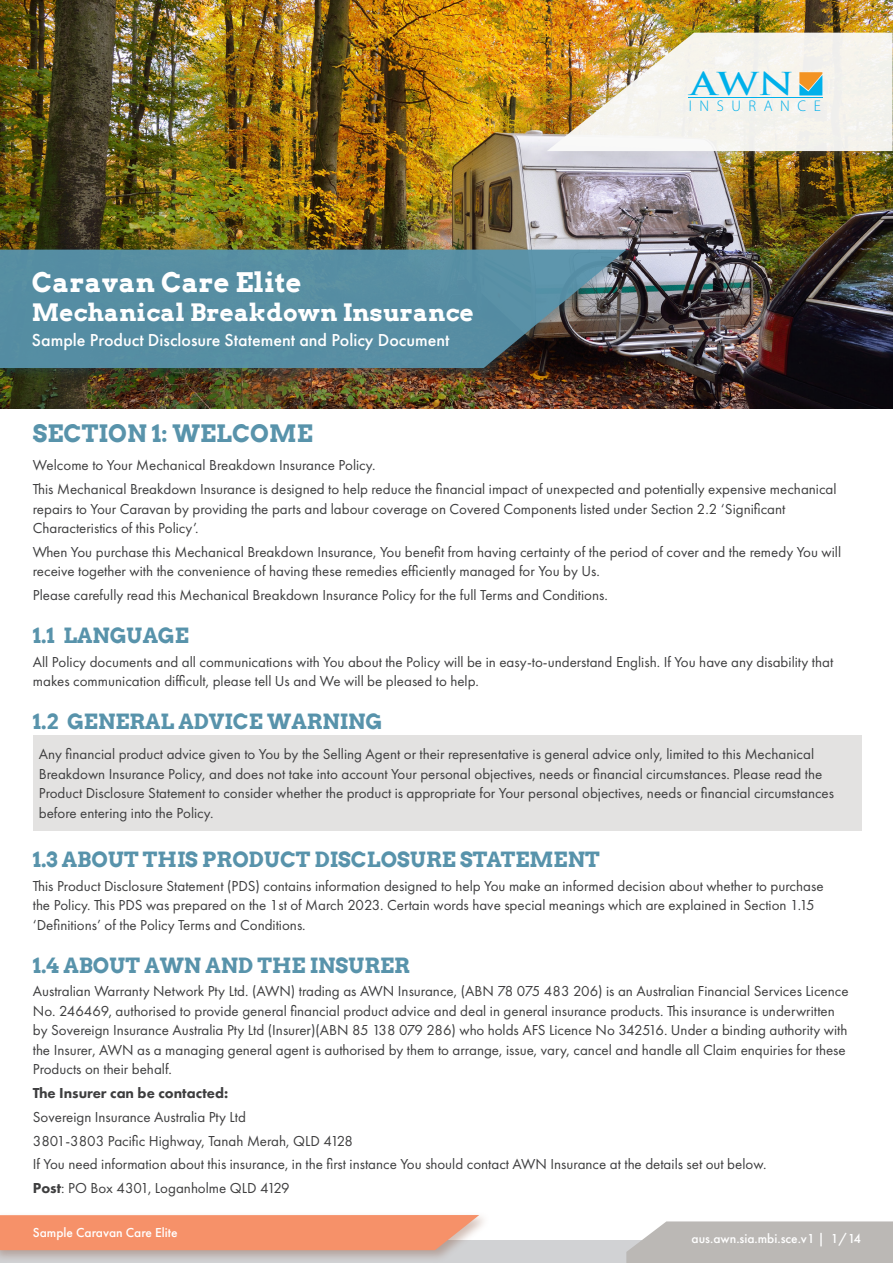
<style>
.page{position:relative;width:893px;height:1263px;background:#fff}
.page>*{position:absolute;margin:0;border:0;box-sizing:border-box;transform-origin:0 0}
.t1{font:700 30.75px "Trajan Pro";color:#00b0ea;scale:1.23 1}
.t2{font:700 27px "Arvo";letter-spacing:.01em;color:#fff}
.t3{font:700 24px "Arvo";letter-spacing:.01em;color:#fff}
.H1_Arvo{font:700 24px "Arvo";color:#5893ab}
.H2_Arvo{font:700 21px "Arvo";color:#5893ab}
.t4{font:500 18px "Futura PT";color:#fff}
.t5{font:300 15.45px "Myriad Pro";letter-spacing:.495em;color:#00b0ea}
.Body_Text{font:15px/19.5px "Futura PT";color:#3e3e3f}
.Body_Text-2{font:800 15px "Futura PT";color:#3e3e3f}
.t6{font:500 13.5px "Futura PT";color:#fff}
.s1{font-weight:800}
</style>
<div class="page">
<img style="left:0;top:0;width:893px;height:408px">
<div style="left:0;top:246px;width:637px;height:135px;background:#214956;opacity:.35"></div>
<svg style="left:0;top:250px;width:626px;height:118px;background:#558598"></svg>
<div style="left:544px;top:29px;width:349px;height:135px;background:#878481;opacity:.2"></div>
<img style="left:547px;top:33px;width:346px;height:118px">
<hr style="left:688px;top:97px;width:134px;height:1px;background:#00b0ea">
<div style="left:33px;top:735px;width:828px;height:95px;background:#e3e2e1"></div>
<div style="left:0;top:1241px;width:893px;height:22px;background:#d1d2d4"></div>
<svg style="left:626px;top:1221px;width:267px;height:42px;background:#bfbcb9"></svg>
<div style="left:0;top:1211px;width:490px;height:52px;background:#804931;opacity:.35"></div>
<svg style="left:0;top:1215px;width:479px;height:35px;background:#f4946e"></svg>
<h1 class="t1" style="left:691px;top:65px;width:86px">AWN</h1>
<h2 class="t2" style="left:32px;top:265px;width:271px">Caravan Care Elite</h2>
<h3 class="t3" style="left:32px;top:297px;width:443px">Mechanical Breakdown Insurance</h3>
<p class="t4" style="left:32px;top:330px;width:419px">Sample Product Disclosure Statement and Policy Document</p>
<p class="t5" style="left:689px;top:98px;width:134px">INSURANCE</p>
<p class="H1_Arvo" style="left:33px;top:419px;width:282px">SECTION 1: WELCOME</p>
<p class="Body_Text" style="left:33px;top:456px;width:344px">Welcome to Your Mechanical Breakdown Insurance Policy.</p>
<p class="Body_Text" style="left:33px;top:479px;width:805px">This Mechanical Breakdown Insurance is designed to help reduce the financial impact of unexpected and potentially expensive mechanical repairs to Your Caravan by providing the parts and labour coverage on Covered Components listed under Section 2.2 ‘Significant<br>Characteristics of this Policy’.</p>
<p class="Body_Text" style="left:33px;top:542px;width:810px">When You purchase this Mechanical Breakdown Insurance, You benefit from having certainty of the period of cover and the remedy You will receive together with the convenience of having these remedies efficiently managed for You by Us.</p>
<p class="Body_Text" style="left:33px;top:585px;width:576px">Please carefully read this Mechanical Breakdown Insurance Policy for the full Terms and Conditions.</p>
<p class="H2_Arvo" style="left:33px;top:622px;width:158px">1.1 LANGUAGE</p>
<p class="Body_Text" style="left:33px;top:652px;width:802px">All Policy documents and all communications with You about the Policy will be in easy-to-understand English. If You have any disability that makes communication difficult, please tell Us and We will be pleased to help.</p>
<p class="H2_Arvo" style="left:33px;top:708px;width:351px">1.2 GENERAL ADVICE WARNING</p>
<p class="Body_Text" style="left:39px;top:744px;width:797px">Any financial product advice given to You by the Selling Agent or their representative is general advice only, limited to this Mechanical Breakdown Insurance Policy, and does not take into account Your personal objectives, needs or financial circumstances. Please read the Product Disclosure Statement to consider whether the product is appropriate for Your personal objectives, needs or financial circumstances before entering into the Policy.</p>
<p class="H2_Arvo" style="left:33px;top:846px;width:568px">1.3 ABOUT THIS PRODUCT DISCLOSURE STATEMENT</p>
<p class="Body_Text" style="left:33px;top:876px;width:792px">This Product Disclosure Statement (PDS) contains information designed to help You make an informed decision about whether to purchase the Policy. This PDS was prepared on the 1st of March 2023. Certain words have special meanings which are explained in Section 1.15 ‘Definitions’ of the Policy Terms and Conditions.</p>
<p class="H2_Arvo" style="left:33px;top:952px;width:379px">1.4 ABOUT AWN AND THE INSURER</p>
<p class="Body_Text" style="left:33px;top:981px;width:817px">Australian Warranty Network Pty Ltd. (AWN) trading as AWN Insurance, (ABN 78 075 483 206) is an Australian Financial Services Licence No. 246469, authorised to provide general financial product advice and deal in general insurance products. This insurance is underwritten by Sovereign Insurance Australia Pty Ltd (Insurer)(ABN 85 138 079 286) who holds AFS Licence No 342516. Under a binding authority with the Insurer, AWN as a managing general agent is authorised by them to arrange, issue, vary, cancel and handle all Claim enquiries for these Products on their behalf.</p>
<p class="Body_Text-2" style="left:33px;top:1084px;width:197px">The Insurer can be contacted:</p>
<p class="Body_Text" style="left:33px;top:1107px;width:215px">Sovereign Insurance Australia Pty Ltd</p>
<p class="Body_Text" style="left:33px;top:1131px;width:322px">3801-3803 Pacific Highway, Tanah Merah, QLD 4128</p>
<p class="Body_Text" style="left:33px;top:1155px;width:735px">If You need information about this insurance, in the first instance You should contact AWN Insurance at the details set out below.</p>
<p class="Body_Text" style="left:33px;top:1178px;width:258px"><span class="s1">Post</span>: PO Box 4301, Loganholme QLD 4129</p>
<p class="t6" style="left:33px;top:1224px;width:146px">Sample Caravan Care Elite</p>
<p class="t6" style="left:692px;top:1230px;width:171px">aus.awn.sia.mbi.sce.v1 | 1/14</p>
</div>
